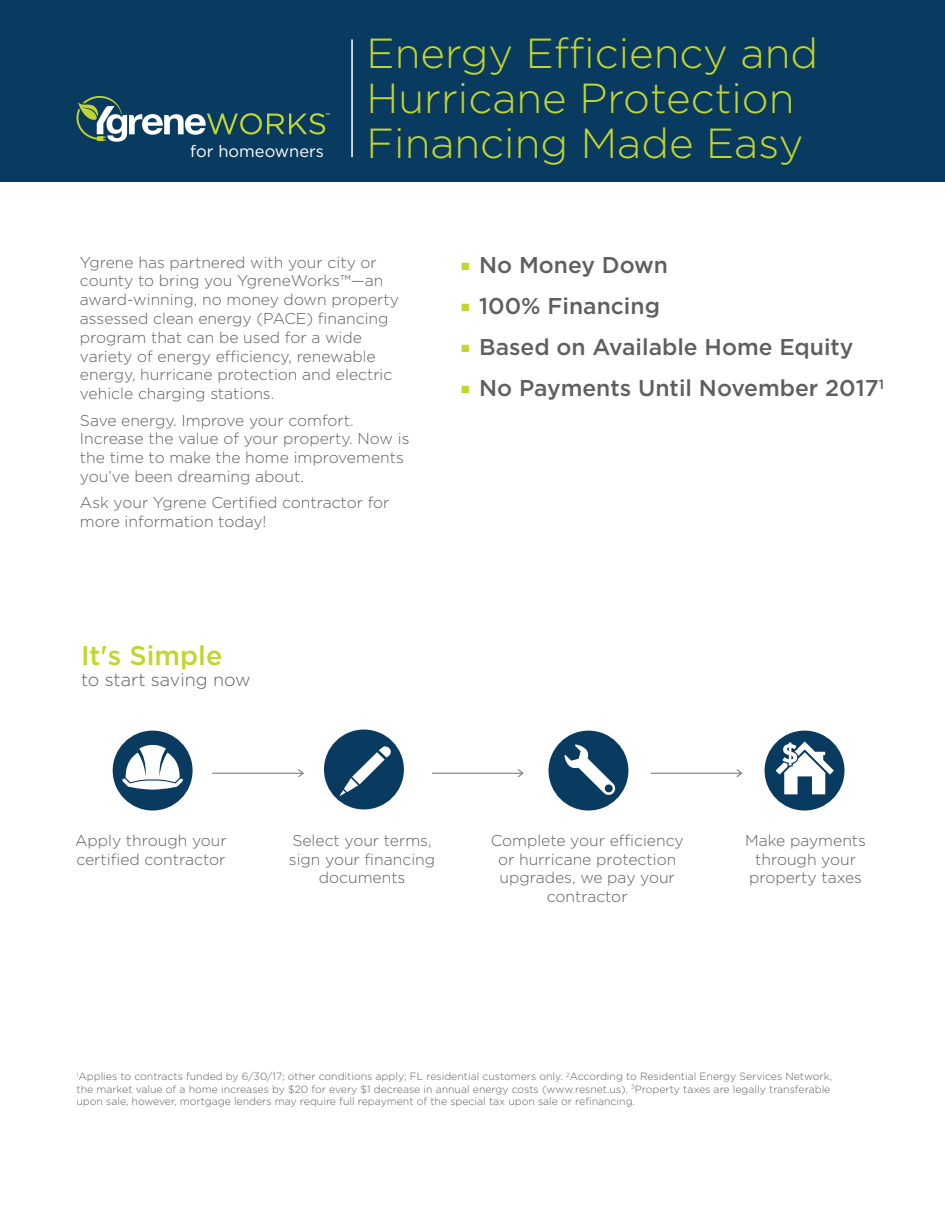
<style>
.page{position:relative;width:945px;height:1215px;background:#fff}
.page>*{position:absolute;margin:0;border:0;box-sizing:border-box;transform-origin:0 0}
.t1{font:300 42px/45px "Gotham";color:#c1d52f}
.Allianz___Body_Headi{font:500 27px "Gotham";color:#c1d52f}
.t2{font:500 22.8px "Gotham";color:#5f5f62}
.Allianz___Body_Headi-2{font:300 18px "Gotham";color:#5f5f62}
.t3{font:16.5px "Gotham";color:#fff}
.t4{font:300 15.6px/18.8px "Gotham";color:#5f5f62}
.t5{font:300 10.5px/12.6px "Gotham";color:#5f5f62}
.s1{color:#c1d52f}
</style>
<div class="page">
<div style="left:0;top:0;width:945px;height:181px;background:#093a5f"></div>
<div style="left:324px;top:730px;width:80px;height:79px;background:#093a5f;border-radius:50%"></div>
<svg style="left:339px;top:746px;width:52px;height:50px"></svg>
<div style="left:549px;top:731px;width:79px;height:80px;background:#093a5f;border-radius:50%"></div>
<div style="left:765px;top:731px;width:79px;height:80px;background:#093a5f;border-radius:50%"></div>
<div style="left:113px;top:731px;width:80px;height:80px;background:#093a5f;border-radius:50%"></div>
<svg style="left:564px;top:744px;width:52px;height:51px"></svg>
<svg style="left:776px;top:740px;width:58px;height:54px"></svg>
<hr style="left:212px;top:773px;width:91px;height:1px;background:#7d7f82">
<svg style="left:297px;top:769px;width:7px;height:9px"></svg>
<hr style="left:432px;top:773px;width:91px;height:1px;background:#7d7f82">
<svg style="left:517px;top:769px;width:7px;height:9px"></svg>
<hr style="left:651px;top:773px;width:90px;height:1px;background:#7d7f82">
<svg style="left:735px;top:769px;width:8px;height:9px"></svg>
<svg style="left:122px;top:745px;width:61px;height:45px"></svg>
<svg style="left:77px;top:96px;width:253px;height:46px"></svg>
<hr style="left:351px;top:39px;width:2px;height:118px;background:#fff">
<p class="t3" style="left:190px;top:140px;width:135px">for homeowners</p>
<p class="t1" style="left:367px;top:29px;width:453px">Energy Efficiency and<br>Hurricane Protection<br>Financing Made Easy</p>
<p class="t4" style="left:80px;top:252px;width:320px">Ygrene has partnered with your city or county to bring you YgreneWorks™—an award-winning, no money down property assessed clean energy (PACE) financing program that can be used for a wide variety of energy efficiency, renewable energy, hurricane protection and electric vehicle charging stations.</p>
<p class="t4" style="left:80px;top:410px;width:331px">Save energy. Improve your comfort.<br>Increase the value of your property. Now is the time to make the home improvements you’ve been dreaming about.</p>
<p class="t4" style="left:80px;top:493px;width:311px">Ask your Ygrene Certified contractor for more information today!</p>
<p class="Allianz___Body_Headi" style="left:81px;top:638px;width:143px">It's Simple</p>
<p class="Allianz___Body_Headi-2" style="left:81px;top:669px;width:171px">to start saving now</p>
<p class="t2" style="left:462px;top:250px;width:208px"><span class="s1">■</span> No Money Down</p>
<p class="t2" style="left:462px;top:291px;width:200px"><span class="s1">■</span> 100% Financing</p>
<p class="t2" style="left:462px;top:332px;width:393px"><span class="s1">■</span> Based on Available Home Equity</p>
<p class="t2" style="left:462px;top:373px;width:424px"><span class="s1">■</span> No Payments Until November 2017<sup>1</sup></p>
<p class="t4" style="left:75px;top:830px;width:153px">Apply through your certified contractor</p>
<p class="t4" style="left:289px;top:830px;width:148px;text-align:center">Select your terms, sign your financing documents</p>
<p class="t4" style="left:491px;top:830px;width:195px;text-align:center">Complete your efficiency or hurricane protection upgrades, we pay your contractor</p>
<p class="t4" style="left:745px;top:830px;width:122px;text-align:center">Make payments through your property taxes</p>
<p class="t5" style="left:76px;top:1070px;width:757px"><sup>1</sup>Applies to contracts funded by 6/30/17; other conditions apply; FL residential customers only. <sup>2</sup>According to Residential Energy Services Network, the market value of a home increases by $20 for every $1 decrease in annual energy costs (www.resnet.us). <sup>3</sup>Property taxes are legally transferable upon sale, however, mortgage lenders may require full repayment of the special tax upon sale or refinancing.</p>
</div>
